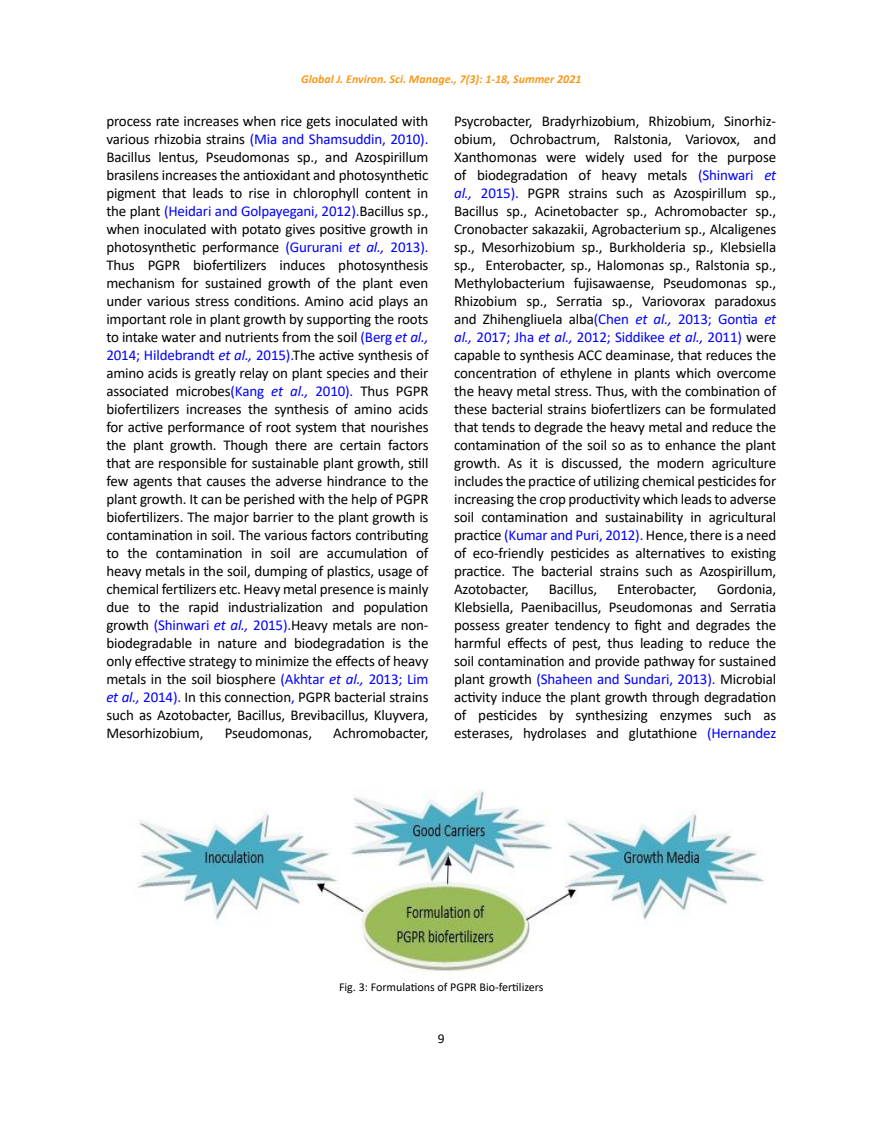
<style>
.page{position:relative;width:872px;height:1127px;background:#fff}
.page>*{position:absolute;margin:0;border:0;box-sizing:border-box;transform-origin:0 0}
.t1{font:15px/18px "Calibri";letter-spacing:-.01em;color:#000;text-align:justify}
.t2{font:13.5px "Calibri";color:#000}
.t3{font:italic 700 12px "Calibri";color:#f8991d}
.t4{font:12px "Calibri";color:#000}
.s1{color:#00f}
.s2{font-style:italic;color:#00f}
</style>
<div class="page">
<img style="left:137px;top:789px;width:626px;height:182px">
<p class="t3" style="left:301px;top:70px;width:282px">Global J. Environ. Sci. Manage., 7(3): 1-18, Summer 2021</p>
<p class="t1" style="left:106px;top:112px;width:324px">process rate increases when rice gets inoculated with various rhizobia strains <span class="s1">(Mia and Shamsuddin, 2010).<br></span>Bacillus lentus, Pseudomonas sp., and Azospirillum brasilens increases the antioxidant and photosynthetic pigment that leads to rise in chlorophyll content in the plant <span class="s1">(Heidari and Golpayegani, 2012).</span>Bacillus sp., when inoculated with potato gives positive growth in photosynthetic performance <span class="s1">(Gururani</span> <span class="s2">et al.,</span> <span class="s1">2013).<br></span>Thus PGPR biofertilizers induces photosynthesis mechanism for sustained growth of the plant even under various stress conditions. Amino acid plays an important role in plant growth by supporting the roots to intake water and nutrients from the soil <span class="s1">(Berg</span> <span class="s2">et al., </span><span class="s1">2014; Hildebrandt</span> <span class="s2">et al.,</span> <span class="s1">2015).</span>The active synthesis of amino acids is greatly relay on plant species and their associated microbes<span class="s1">(Kang</span> <span class="s2">et al.,</span> <span class="s1">2010).</span> Thus PGPR biofertilizers increases the synthesis of amino acids for active performance of root system that nourishes the plant growth. Though there are certain factors that are responsible for sustainable plant growth, still few agents that causes the adverse hindrance to the plant growth. It can be perished with the help of PGPR biofertilizers. The major barrier to the plant growth is contamination in soil. The various factors contributing to the contamination in soil are accumulation of heavy metals in the soil, dumping of plastics, usage of chemical fertilizers etc. Heavy metal presence is mainly due to the rapid industrialization and population growth <span class="s1">(Shinwari</span> <span class="s2">et al.,</span> <span class="s1">2015).</span>Heavy metals are non&shy;biodegradable in nature and biodegradation is the only effective strategy to minimize the effects of heavy metals in the soil biosphere <span class="s1">(Akhtar</span> <span class="s2">et al.,</span> <span class="s1">2013; Lim </span><span class="s2">et al.,</span> <span class="s1">2014).</span> In this connection<span class="s1">,</span> PGPR bacterial strains such as Azotobacter, Bacillus, Brevibacillus, Kluyvera, Mesorhizobium,</p>
<p class="t1" style="left:454px;top:112px;width:324px">Psycrobacter, Bradyrhizobium, Rhizobium, Sinorhiz&shy;obium, Ochrobactrum, Ralstonia, Variovox, and Xanthomonas were widely used for the purpose of biodegradation of heavy metals <span class="s1">(Shinwari</span> <span class="s2">et al.,</span> <span class="s1">2015).</span> PGPR strains such as Azospirillum sp., Bacillus sp., Acinetobacter sp., Achromobacter sp., Cronobacter sakazakii, Agrobacterium sp., Alcaligenes sp., Mesorhizobium sp., Burkholderia sp., Klebsiella sp., Enterobacter, sp., Halomonas sp., Ralstonia sp., Methylobacterium fujisawaense, Pseudomonas sp., Rhizobium sp., Serratia sp., Variovorax paradoxus and Zhihengliuela alba<span class="s1">(Chen</span> <span class="s2">et al.,</span> <span class="s1">2013; Gontia</span> <span class="s2">et al.,</span> <span class="s1">2017; Jha</span> <span class="s2">et al.,</span> <span class="s1">2012; Siddikee</span> <span class="s2">et al.,</span> <span class="s1">2011)</span> were capable to synthesis ACC deaminase, that reduces the concentration of ethylene in plants which overcome the heavy metal stress. Thus, with the combination of these bacterial strains biofertlizers can be formulated that tends to degrade the heavy metal and reduce the contamination of the soil so as to enhance the plant growth. As it is discussed, the modern agriculture includes the practice of utilizing chemical pesticides for increasing the crop productivity which leads to adverse soil contamination and sustainability in agricultural practice <span class="s1">(Kumar and Puri, 2012).</span> Hence, there is a need of eco-friendly pesticides as alternatives to existing practice. The bacterial strains such as Azospirillum, Azotobacter,</p>
<p class="t1" style="left:549px;top:580px;width:50px">Bacillus,</p>
<p class="t1" style="left:617px;top:580px;width:81px">Enterobacter,</p>
<p class="t1" style="left:454px;top:580px;width:324px;text-indent:263px">Gordonia, Klebsiella, Paenibacillus, Pseudomonas and Serratia possess greater tendency to fight and degrades the harmful effects of pest, thus leading to reduce the soil contamination and provide pathway for sustained plant growth <span class="s1">(Shaheen and Sundari, 2013).</span> Microbial activity induce the plant growth through degradation of pesticides by synthesizing enzymes such as esterases, hydrolases and glutathione <span class="s1">(Hernandez</span></p>
<p class="t1" style="left:225px;top:724px;width:89px">Pseudomonas,</p>
<p class="t1" style="left:333px;top:724px;width:97px">Achromobacter,</p>
<p class="t4" style="left:339px;top:979px;width:206px">Fig. 3: Formulations of PGPR Bio-fertilizers</p>
<p class="t2" style="left:438px;top:1029px;width:8px">9</p>
</div>
